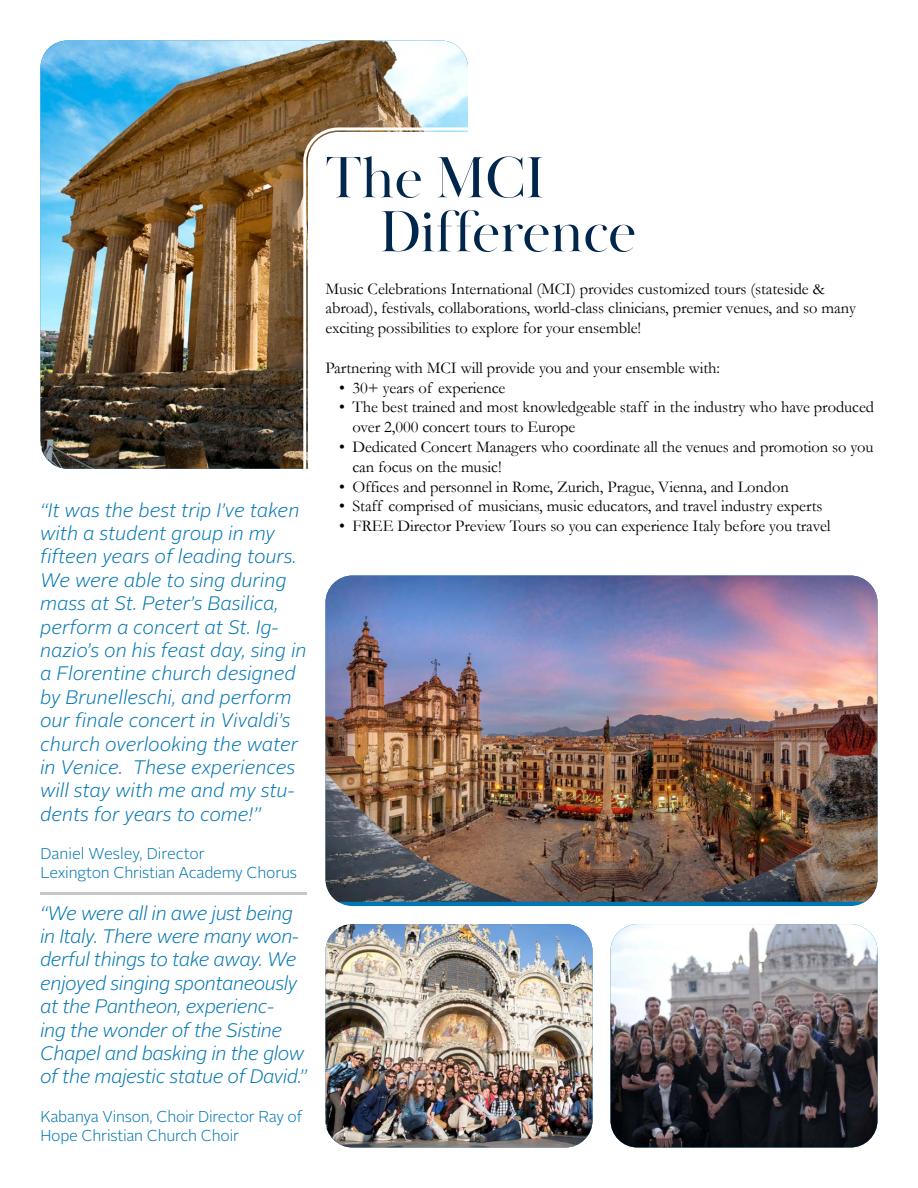
<style>
.page{position:relative;width:918px;height:1188px;background:#fff}
.page>*{position:absolute;margin:0;border:0;box-sizing:border-box;transform-origin:0 0}
.t1{font:60px "Baskerville Poster PT";letter-spacing:-.01em;color:#00264b}
.t2{font:italic 300 19.5px/23.4px "Alright Sans";letter-spacing:-.005em;color:#0076b2}
.t3{font:16.5px/19.8px "Garamond";letter-spacing:-.005em;color:#000101}
.t4{font:300 15.75px/18.9px "Alright Sans";letter-spacing:-.015em;color:#0076b2}
</style>
<div class="page">
<img style="left:40px;top:40px;width:428px;height:429px">
<svg style="left:302px;top:126px;width:166px;height:343px"></svg>
<svg style="left:308px;top:132px;width:160px;height:337px"></svg>
<hr style="left:40px;top:892px;width:268px;height:3px;background:#c4c6c8">
<img style="left:326px;top:576px;width:552px;height:326px">
<img style="left:326px;top:924px;width:266px;height:224px">
<img style="left:610px;top:924px;width:268px;height:224px">
<p class="t2" style="left:40px;top:498px;width:268px">“It was the best trip I’ve taken with a student group in my fifteen years of leading tours.<br>We were able to sing during mass at St. Peter’s Basilica, perform a concert at St. Ig&shy;nazio’s on his feast day, sing in a Florentine church designed by Brunelleschi, and perform our finale concert in Vivaldi’s church overlooking the water in Venice. These experiences will stay with me and my stu&shy;dents for years to come!”</p>
<p class="t4" style="left:40px;top:845px;width:166px">Daniel Wesley, Director</p>
<p class="t4" style="left:40px;top:864px;width:258px">Lexington Christian Academy Chorus</p>
<p class="t2" style="left:40px;top:901px;width:269px">“We were all in awe just being in Italy. There were many won&shy;derful things to take away. We enjoyed singing spontaneously at the Pantheon, experienc-<br>ing the wonder of the Sistine<br>Chapel and basking in the glow of the majestic statue of David.”</p>
<p class="t4" style="left:40px;top:1107px;width:263px">Kabanya Vinson, Choir Director Ray of<br>Hope Christian Church Choir</p>
<p class="t1" style="left:326px;top:141px;width:221px">The MCI</p>
<p class="t1" style="left:380px;top:195px;width:259px">Difference</p>
<p class="t3" style="left:326px;top:278px;width:532px">Music Celebrations International (MCI) provides customized tours (stateside &amp; abroad), festivals, collaborations, world-class clinicians, premier venues, and so many exciting possibilities to explore for your ensemble!</p>
<p class="t3" style="left:326px;top:357px;width:396px">Partnering with MCI will provide you and your ensemble with:</p>
<p class="t3" style="left:339px;top:377px;width:168px">• 30+ years of experience</p>
<p class="t3" style="left:352px;top:397px;width:523px;text-indent:-14px">• The best trained and most knowledgeable staff in the industry who have produced over 2,000 concert tours to Europe</p>
<p class="t3" style="left:352px;top:436px;width:523px;text-indent:-14px">• Dedicated Concert Managers who coordinate all the venues and promotion so you can focus on the music!</p>
<p class="t3" style="left:339px;top:476px;width:451px">• Offices and personnel in Rome, Zurich, Prague, Vienna, and London</p>
<p class="t3" style="left:339px;top:496px;width:485px">• Staff comprised of musicians, music educators, and travel industry experts</p>
<p class="t3" style="left:339px;top:516px;width:493px">• FREE Director Preview Tours so you can experience Italy before you travel</p>
</div>
